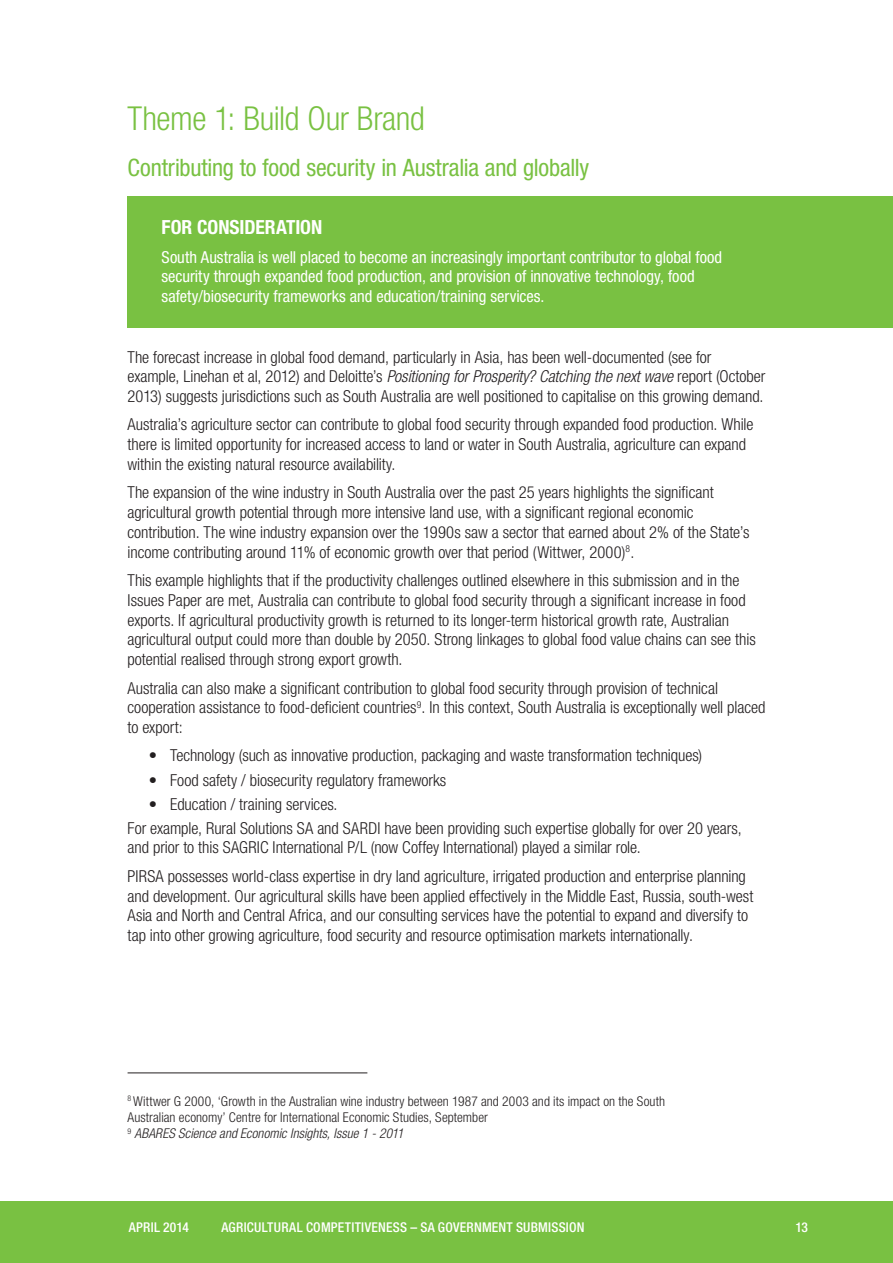
<style>
.page{position:relative;width:893px;height:1263px;background:#fff}
.page>*{position:absolute;margin:0;border:0;box-sizing:border-box;transform-origin:0 0}
.t1{font:300 condensed 33px "Helvetica Neue LT Pro";letter-spacing:-.01em;color:#79c142}
.t2{font:condensed 24px "Helvetica Neue LT Pro";letter-spacing:-.005em;color:#79c142}
.t3{font:700 condensed 19.5px "Helvetica Neue LT Pro";color:#fff}
.t4{font:300 condensed 16.5px/19.8px "Helvetica Neue LT Pro";letter-spacing:-.005em;color:#231f20}
.t5{font:condensed 16.5px/19.8px "Helvetica Neue LT Pro";color:#fff}
.t6{font:300 condensed 13.5px/16.2px "Helvetica Neue LT Pro";letter-spacing:.005em;color:#231f20}
.t7{font:500 condensed 13.5px "Helvetica Neue LT Pro";letter-spacing:.015em;color:#fff}
.s1{font-style:italic}
</style>
<div class="page">
<div style="left:0;top:1201px;width:893px;height:62px;background:#79c142"></div>
<div style="left:128px;top:197px;width:765px;height:131px;background:#79c142"></div>
<hr style="left:128px;top:1072px;width:239px;height:1px;background:#231f20">
<h1 class="t1" style="left:128px;top:99px;width:299px">Theme 1: Build Our Brand</h1>
<h2 class="t2" style="left:128px;top:153px;width:463px">Contributing to food security in Australia and globally</h2>
<p class="t3" style="left:162px;top:215px;width:162px">FOR CONSIDERATION</p>
<p class="t5" style="left:162px;top:247px;width:562px">South Australia is well placed to become an increasingly important contributor to global food security through expanded food production, and provision of innovative technology, food safety/biosecurity frameworks and education/training services.</p>
<p class="t4" style="left:128px;top:347px;width:639px">The forecast increase in global food demand, particularly in Asia, has been well-documented (see for example, Linehan et al, 2012) and Deloitte’s <span class="s1">Positioning for Prosperity? Catching the next wave</span> report (October<br>2013) suggests jurisdictions such as South Australia are well positioned to capitalise on this growing demand.</p>
<p class="t4" style="left:128px;top:415px;width:627px">Australia’s agriculture sector can contribute to global food security through expanded food production. While there is limited opportunity for increased access to land or water in South Australia, agriculture can expand within the existing natural resource availability.</p>
<p class="t4" style="left:128px;top:482px;width:623px">The expansion of the wine industry in South Australia over the past 25 years highlights the significant agricultural growth potential through more intensive land use, with a significant regional economic contribution. The wine industry expansion over the 1990s saw a sector that earned about 2% of the State’s income contributing around 11% of economic growth over that period (Wittwer, 2000)<sup>8</sup>.</p>
<p class="t4" style="left:128px;top:570px;width:630px">This example highlights that if the productivity challenges outlined elsewhere in this submission and in the Issues Paper are met, Australia can contribute to global food security through a significant increase in food exports. If agricultural productivity growth is returned to its longer-term historical growth rate, Australian agricultural output could more than double by 2050. Strong linkages to global food value chains can see this potential realised through strong export growth.</p>
<p class="t4" style="left:128px;top:678px;width:639px">Australia can also make a significant contribution to global food security through provision of technical cooperation assistance to food-deficient countries<sup>9</sup>. In this context, South Australia is exceptionally well placed to export:</p>
<p class="t4" style="left:149px;top:746px;width:555px">• Technology (such as innovative production, packaging and waste transformation techniques)</p>
<p class="t4" style="left:149px;top:770px;width:299px">• Food safety / biosecurity regulatory frameworks</p>
<p class="t4" style="left:128px;top:792px;width:616px;line-height:24px;text-indent:21px">• Education / training services.<br>For example, Rural Solutions SA and SARDI have been providing such expertise globally for over 20 years,</p>
<p class="t4" style="left:128px;top:833px;width:620px;line-height:28.3px">and prior to this SAGRIC International P/L (now Coffey International) played a similar role.<br>PIRSA possesses world-class expertise in dry land agriculture, irrigated production and enterprise planning</p>
<p class="t4" style="left:128px;top:886px;width:627px">and development. Our agricultural skills have been applied effectively in the Middle East, Russia, south-west<br>Asia and North and Central Africa, and our consulting services have the potential to expand and diversify to tap into other growing agriculture, food security and resource optimisation markets internationally.</p>
<p class="t6" style="left:128px;top:1093px;width:539px"><sup>8</sup> Wittwer G 2000, ‘Growth in the Australian wine industry between 1987 and 2003 and its impact on the South<br>Australian economy’ Centre for International Economic Studies, September<br><sup>9</sup> <span class="s1">ABARES Science and Economic Insights, Issue 1 - 2011</span></p>
<p class="t7" style="left:129px;top:1219px;width:62px">APRIL 2014</p>
<p class="t7" style="left:221px;top:1219px;width:365px">AGRICULTURAL COMPETITIVENESS – SA GOVERNMENT SUBMISSION</p>
<p class="t7" style="left:795px;top:1219px;width:14px">13</p>
</div>
